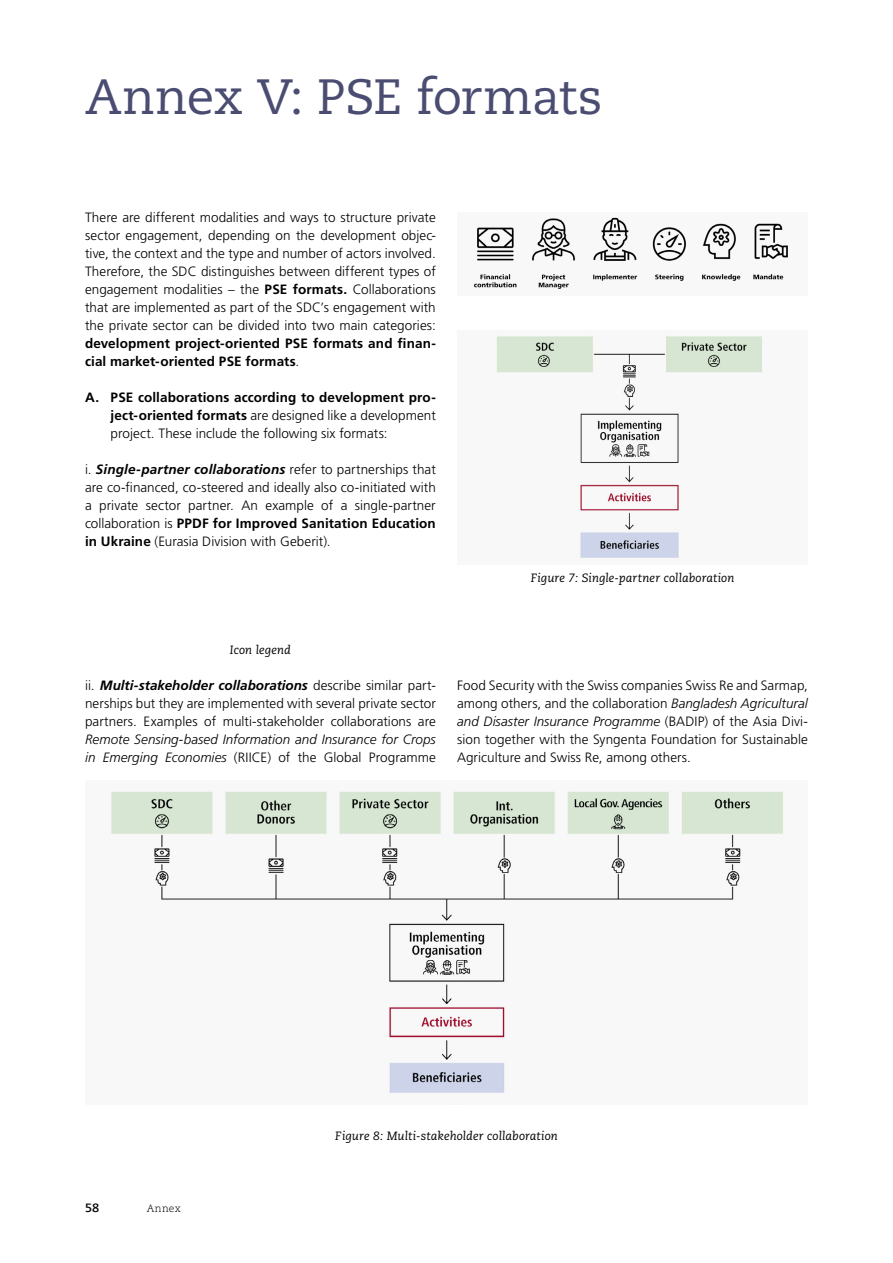
<style>
.page{position:relative;width:893px;height:1263px;background:#fff}
.page>*{position:absolute;margin:0;border:0;box-sizing:border-box;transform-origin:0 0}
.t1{font:49.5px "Caecilia LT Pro 55 Roman";letter-spacing:-.01em;color:#4a4d71}
.t2{font:300 13.5px/18px "Frutiger LT Pro";letter-spacing:.005em;color:#000;text-align:justify}
.t3{font:italic 700 13.5px "Frutiger LT Std";letter-spacing:.005em;color:#000}
.t4{font:italic 300 13.5px/18px "Frutiger LT Pro";color:#000}
.t5{font:700 13.5px/18px "Frutiger LT Pro";letter-spacing:.01em;color:#000}
.t6{font:italic 12px "Caecilia LT Pro 56";letter-spacing:.01em;color:#000}
.t7{font:700 12px "Caecilia LT Pro 75";color:#000}
.t8{font:300 10.5px "Caecilia LT Pro 45";letter-spacing:.025em;color:#000}
.s1{font-weight:700}
.s2{font-weight:300}
.s3{font-family:"Frutiger LT Pro";font-weight:300;font-style:normal}
.s4{font-style:normal}
.s5{font-style:italic}
</style>
<div class="page">
<img style="left:110px;top:791px;width:674px;height:302px">
<img style="left:496px;top:336px;width:267px;height:222px">
<img style="left:473px;top:217px;width:315px;height:72px">
<h1 class="t1" style="left:85px;top:64px;width:519px">Annex V: PSE formats</h1>
<p class="t2" style="left:85px;top:209px;width:352px">There are different modalities and ways to structure private sector engagement, depending on the development objec&shy;tive, the context and the type and number of actors involved.<br>Therefore, the SDC distinguishes between different types of engagement modalities – the <span class="s1">PSE formats.</span> Collaborations that are implemented as part of the SDC’s engagement with the private sector can be divided into two main categories:</p>
<p class="t5" style="left:85px;top:335px;width:352px">development project-oriented PSE formats and finan&shy;cial market-oriented PSE formats<span class="s2">.</span></p>
<p class="t2" style="left:111px;top:389px;width:327px;text-indent:-26px"><span class="s1">A. PSE collaborations according to development pro&shy;ject-oriented formats</span> are designed like a development project. These include the following six formats:</p>
<p class="t3" style="left:85px;top:462px;width:352px"><span class="s3">i.</span> Single-partner collaborations <span class="s3">refer to partnerships that</span></p>
<p class="t2" style="left:85px;top:479px;width:352px">are co-financed, co-steered and ideally also co-initiated with a private sector partner. An example of a single-partner collaboration is <span class="s1">PPDF for Improved Sanitation Education in Ukraine</span> (Eurasia Division with Geberit).</p>
<p class="t6" style="left:531px;top:570px;width:205px">Figure 7: Single-partner collaboration</p>
<p class="t6" style="left:230px;top:642px;width:62px">Icon legend</p>
<p class="t3" style="left:85px;top:678px;width:352px"><span class="s3">ii.</span> Multi-stakeholder collaborations <span class="s3">describe similar part-</span></p>
<p class="t2" style="left:85px;top:695px;width:352px">nerships but they are implemented with several private sector partners. Examples of multi-stakeholder collaborations are</p>
<p class="t4" style="left:85px;top:731px;width:352px">Remote Sensing-based Information and Insurance for Crops in Emerging Economies <span class="s4">(RIICE) of the Global Programme</span></p>
<p class="t2" style="left:457px;top:677px;width:352px">Food Security with the Swiss companies Swiss Re and Sarmap, among others, and the collaboration <span class="s5">Bangladesh Agricultural and Disaster Insurance Programme</span> (BADIP) of the Asia Divi&shy;sion together with the Syngenta Foundation for Sustainable Agriculture and Swiss Re, among others.</p>
<p class="t7" style="left:85px;top:1200px;width:16px">58</p>
<p class="t8" style="left:147px;top:1202px;width:35px">Annex</p>
<p class="t6" style="left:335px;top:1128px;width:224px">Figure 8: Multi-stakeholder collaboration</p>
</div>
